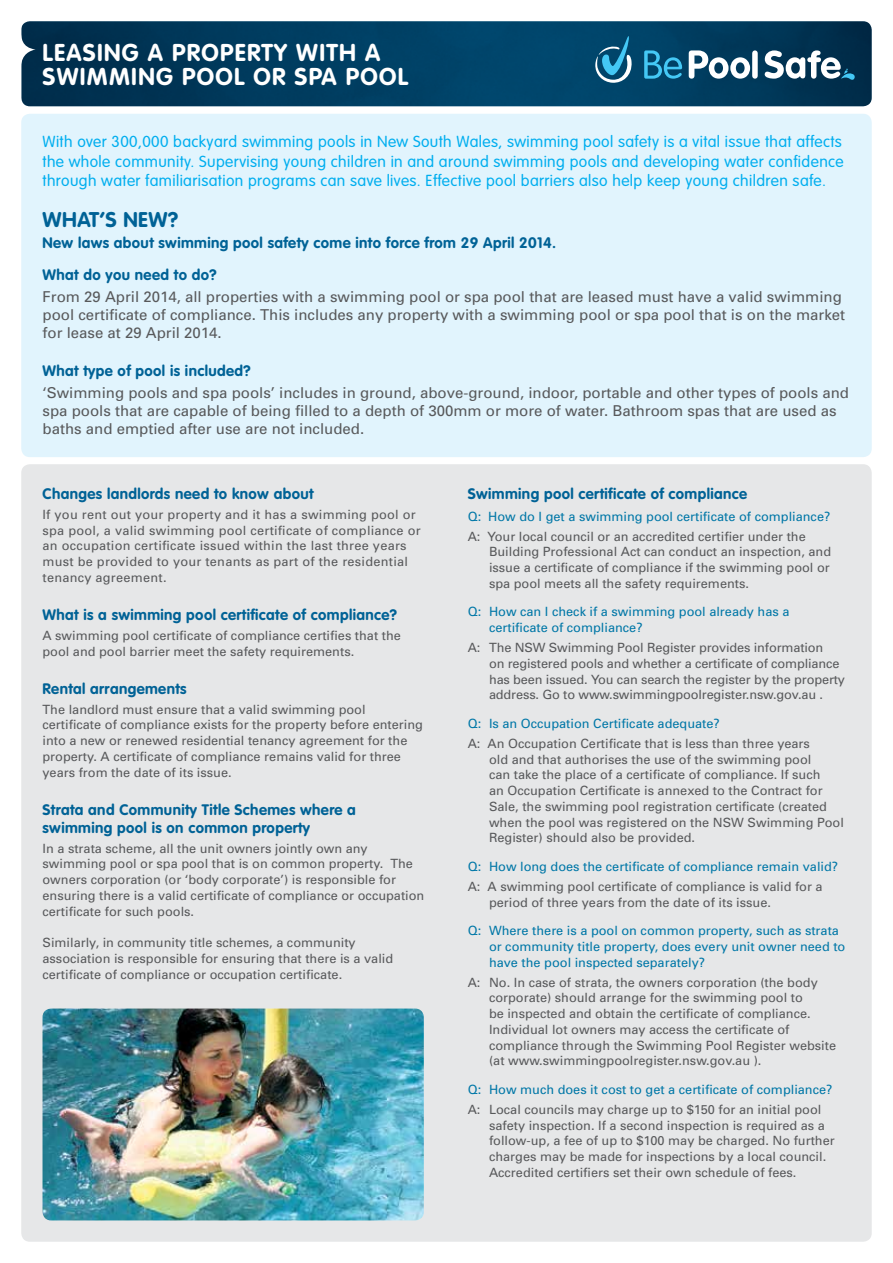
<style>
.page{position:relative;width:893px;height:1263px;background:#fff}
.page>*{position:absolute;margin:0;border:0;box-sizing:border-box;transform-origin:0 0}
.t1{font:700 24px/24px "VAG Rounded";letter-spacing:.055em;color:#fff}
.t2{font:700 21px "VAG Rounded";color:#006296}
.t3{font:300 15.75px/19.5px "VAG Rounded";letter-spacing:.025em;color:#00aeef;text-align:justify}
.t4{font:15px/18px "Univers";color:#58595b}
.t5{font:700 15px/18px "VAG Rounded";letter-spacing:.025em;color:#006296}
.t6{font:12.75px/15.8px "Univers";color:#58595b}
.t7{font:12.75px/15.8px "Univers";color:#0077a7}
.t8{font:12.75px/15.8px "Univers";letter-spacing:.02em;color:#58595b}
</style>
<div class="page">
<div style="left:21px;top:464px;width:851px;height:778px;background:#e6e7e8;border-radius:9px"></div>
<img style="left:43px;top:1008px;width:381px;height:212px">
<div style="left:21px;top:114px;width:851px;height:343px;background:#e1f4fd;border-radius:9px"></div>
<img style="left:23px;top:21px;width:849px;height:85px">
<svg style="left:21px;top:21px;width:15px;height:82px"></svg>
<svg style="left:644px;top:50px;width:38px;height:29px"></svg>
<svg style="left:689px;top:50px;width:61px;height:29px"></svg>
<div style="left:752px;top:50px;width:6px;height:29px;background:#fff;border-radius:3px"></div>
<svg style="left:765px;top:50px;width:91px;height:32px"></svg>
<svg style="left:595px;top:36px;width:37px;height:47px;background:#307798"></svg>
<h1 class="t1" style="left:43px;top:41px;width:367px">LEASING A PROPERTY WITH A<br>SWIMMING POOL OR SPA POOL</h1>
<p class="t3" style="left:43px;top:132px;width:803px">With over 300,000 backyard swimming pools in New South Wales, swimming pool safety is a vital issue that affects the whole community. Supervising young children in and around swimming pools and developing water confidence through water familiarisation programs can save lives. Effective pool barriers also help keep young children safe.</p>
<h2 class="t2" style="left:43px;top:208px;width:97px">What’s new</h2>
<h2 class="t2" style="left:168px;top:208px;width:12px">?</h2>
<p class="t5" style="left:43px;top:227px;width:515px;line-height:31.7px">New laws about swimming pool safety come into force from 29 April 2014.<br>What do you need to do?</p>
<p class="t4" style="left:43px;top:288px;width:804px">From 29 April 2014, all properties with a swimming pool or spa pool that are leased must have a valid swimming pool certificate of compliance. This includes any property with a swimming pool or spa pool that is on the market for lease at 29 April 2014.</p>
<p class="t5" style="left:43px;top:362px;width:210px">What type of pool is included?</p>
<p class="t4" style="left:43px;top:384px;width:808px">‘Swimming pools and spa pools’ includes in ground, above-ground, indoor, portable and other types of pools and spa pools that are capable of being filled to a depth of 300mm or more of water. Bathroom spas that are used as baths and emptied after use are not included.</p>
<p class="t5" style="left:43px;top:484px;width:273px">Changes landlords need to know about</p>
<p class="t8" style="left:43px;top:507px;width:380px">If you rent out your property and it has a swimming pool or spa pool, a valid swimming pool certificate of compliance or an occupation certificate issued within the last three years must be provided to your tenants as part of the residential tenancy agreement.</p>
<p class="t5" style="left:43px;top:605px;width:356px">What is a swimming pool certificate of compliance?</p>
<p class="t6" style="left:43px;top:628px;width:360px">A swimming pool certificate of compliance certifies that the pool and pool barrier meet the safety requirements.</p>
<p class="t5" style="left:43px;top:679px;width:146px">Rental arrangements</p>
<p class="t6" style="left:43px;top:701px;width:382px">The landlord must ensure that a valid swimming pool certificate of compliance exists for the property before entering into a new or renewed residential tenancy agreement for the property. A certificate of compliance remains valid for three years from the date of its issue.</p>
<p class="t5" style="left:43px;top:800px;width:315px">Strata and Community Title Schemes where a swimming pool is on common property</p>
<p class="t6" style="left:43px;top:840px;width:383px">In a strata scheme, all the unit owners jointly own any swimming pool or spa pool that is on common property. The owners corporation (or ‘body corporate’) is responsible for ensuring there is a valid certificate of compliance or occupation certificate for such pools.</p>
<p class="t6" style="left:43px;top:935px;width:352px">Similarly, in community title schemes, a community association is responsible for ensuring that there is a valid certificate of compliance or occupation certificate.</p>
<p class="t5" style="left:468px;top:484px;width:281px">Swimming pool certificate of compliance</p>
<p class="t7" style="left:468px;top:508px;width:364px">Q: How do I get a swimming pool certificate of compliance?</p>
<p class="t6" style="left:489px;top:528px;width:344px;text-indent:-21px">A: Your local council or an accredited certifier under the Building Professional Act can conduct an inspection, and issue a certificate of compliance if the swimming pool or spa pool meets all the safety requirements.</p>
<p class="t7" style="left:489px;top:604px;width:302px;text-indent:-21px">Q: How can I check if a swimming pool already has a certificate of compliance?</p>
<p class="t6" style="left:489px;top:640px;width:358px;text-indent:-21px">A: The NSW Swimming Pool Register provides information<br>on registered pools and whether a certificate of compliance has been issued. You can search the register by the property address. Go to www.swimmingpoolregister.nsw.gov.au .</p>
<p class="t7" style="left:468px;top:716px;width:254px">Q: Is an Occupation Certificate adequate?</p>
<p class="t6" style="left:489px;top:736px;width:356px;text-indent:-21px">A: An Occupation Certificate that is less than three years<br>old and that authorises the use of the swimming pool<br>can take the place of a certificate of compliance. If such<br>an Occupation Certificate is annexed to the Contract for Sale, the swimming pool registration certificate (created when the pool was registered on the NSW Swimming Pool Register) should also be provided.</p>
<p class="t7" style="left:468px;top:859px;width:372px">Q: How long does the certificate of compliance remain valid?</p>
<p class="t6" style="left:489px;top:879px;width:335px;text-indent:-21px">A: A swimming pool certificate of compliance is valid for a period of three years from the date of its issue.</p>
<p class="t7" style="left:489px;top:923px;width:358px;text-indent:-21px">Q: Where there is a pool on common property, such as strata or community title property, does every unit owner need to have the pool inspected separately?</p>
<p class="t6" style="left:489px;top:974px;width:349px;text-indent:-21px">A: No. In case of strata, the owners corporation (the body corporate) should arrange for the swimming pool to<br>be inspected and obtain the certificate of compliance.<br>Individual lot owners may access the certificate of compliance through the Swimming Pool Register website (at www.swimmingpoolregister.nsw.gov.au ).</p>
<p class="t7" style="left:468px;top:1082px;width:366px">Q: How much does it cost to get a certificate of compliance?</p>
<p class="t6" style="left:489px;top:1102px;width:347px;text-indent:-21px">A: Local councils may charge up to $150 for an initial pool safety inspection. If a second inspection is required as a follow-up, a fee of up to $100 may be charged. No further charges may be made for inspections by a local council.<br>Accredited certifiers set their own schedule of fees.</p>
</div>
